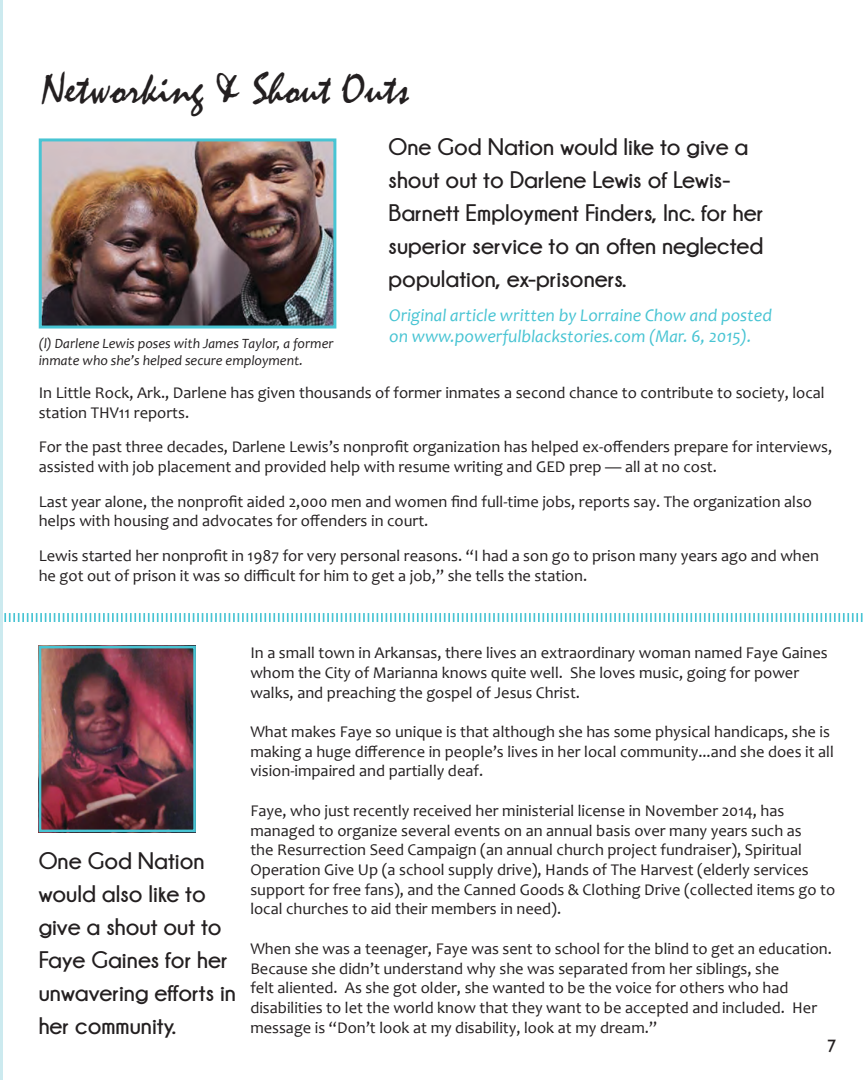
<style>
.page{position:relative;width:864px;height:1080px;background:#fff}
.page>*{position:absolute;margin:0;border:0;box-sizing:border-box;transform-origin:0 0}
.t1{font:44.85px "Mistral";color:#231f20}
.t2{font:700 23.85px/32.8px "Champagne&Limousines";color:#231f20}
.t3{font:italic 17.85px/21.5px "Candara";color:#48c4d3}
.t4{font:17.85px "Gill Sans";color:#231f20}
.t5{font:16.35px/19.6px "Candara";color:#231f20}
.t6{font:italic 14.25px/17px "Candara";color:#231f20}
</style>
<div class="page">
<hr style="left:0;top:0;width:3px;height:1080px;background:#cceaef">
<img style="left:43px;top:142px;width:289px;height:183px">
<div style="left:39px;top:138px;width:297px;height:191px;border:3px solid #48c4d3"></div>
<svg style="left:4px;top:613px;width:859px;height:9px"></svg>
<img style="left:43px;top:650px;width:149px;height:178px">
<div style="left:39px;top:646px;width:157px;height:186px;border:3px solid #48c4d3"></div>
<p class="t1" style="left:42px;top:63px;width:369px">Networking &amp; Shout Outs</p>
<p class="t2" style="left:389px;top:130px;width:376px">One God Nation would like to give a shout out to Darlene Lewis of Lewis-Barnett Employment Finders, Inc. for her superior service to an often neglected population, ex-prisoners.</p>
<p class="t3" style="left:389px;top:304px;width:384px">Original article written by Lorraine Chow and posted on www.powerfulblackstories.com (Mar. 6, 2015).</p>
<p class="t6" style="left:39px;top:335px;width:296px">(l) Darlene Lewis poses with James Taylor, a former inmate who she’s helped secure employment.</p>
<p class="t5" style="left:39px;top:383px;width:787px">In Little Rock, Ark., Darlene has given thousands of former inmates a second chance to contribute to society, local station THV11 reports.</p>
<p class="t5" style="left:39px;top:437px;width:795px">For the past three decades, Darlene Lewis’s nonprofit organization has helped ex-offenders prepare for interviews, assisted with job placement and provided help with resume writing and GED prep — all at no cost.</p>
<p class="t5" style="left:39px;top:491px;width:775px">Last year alone, the nonprofit aided 2,000 men and women find full-time jobs, reports say. The organization also helps with housing and advocates for offenders in court.</p>
<p class="t5" style="left:39px;top:546px;width:782px">Lewis started her nonprofit in 1987 for very personal reasons. “I had a son go to prison many years ago and when he got out of prison it was so difficult for him to get a job,” she tells the station.</p>
<p class="t2" style="left:39px;top:845px;width:199px">One God Nation would also like to give a shout out to<br>Faye Gaines for her unwavering efforts in her community.</p>
<p class="t5" style="left:250px;top:643px;width:579px">In a small town in Arkansas, there lives an extraordinary woman named Faye Gaines whom the City of Marianna knows quite well. She loves music, going for power walks, and preaching the gospel of Jesus Christ.</p>
<p class="t5" style="left:250px;top:722px;width:585px">What makes Faye so unique is that although she has some physical handicaps, she is making a huge difference in people’s lives in her local community...and she does it all vision-impaired and partially deaf.</p>
<p class="t5" style="left:250px;top:801px;width:586px">Faye, who just recently received her ministerial license in November 2014, has managed to organize several events on an annual basis over many years such as<br>the Resurrection Seed Campaign (an annual church project fundraiser), Spiritual Operation Give Up (a school supply drive), Hands of The Harvest (elderly services support for free fans), and the Canned Goods &amp; Clothing Drive (collected items go to local churches to aid their members in need).</p>
<p class="t5" style="left:250px;top:939px;width:583px">When she was a teenager, Faye was sent to school for the blind to get an education.<br>Because she didn’t understand why she was separated from her siblings, she<br>felt aliented. As she got older, she wanted to be the voice for others who had disabilities to let the world know that they want to be accepted and included. Her message is “Don’t look at my disability, look at my dream.”</p>
<p class="t4" style="left:827px;top:1036px;width:10px">7</p>
</div>
